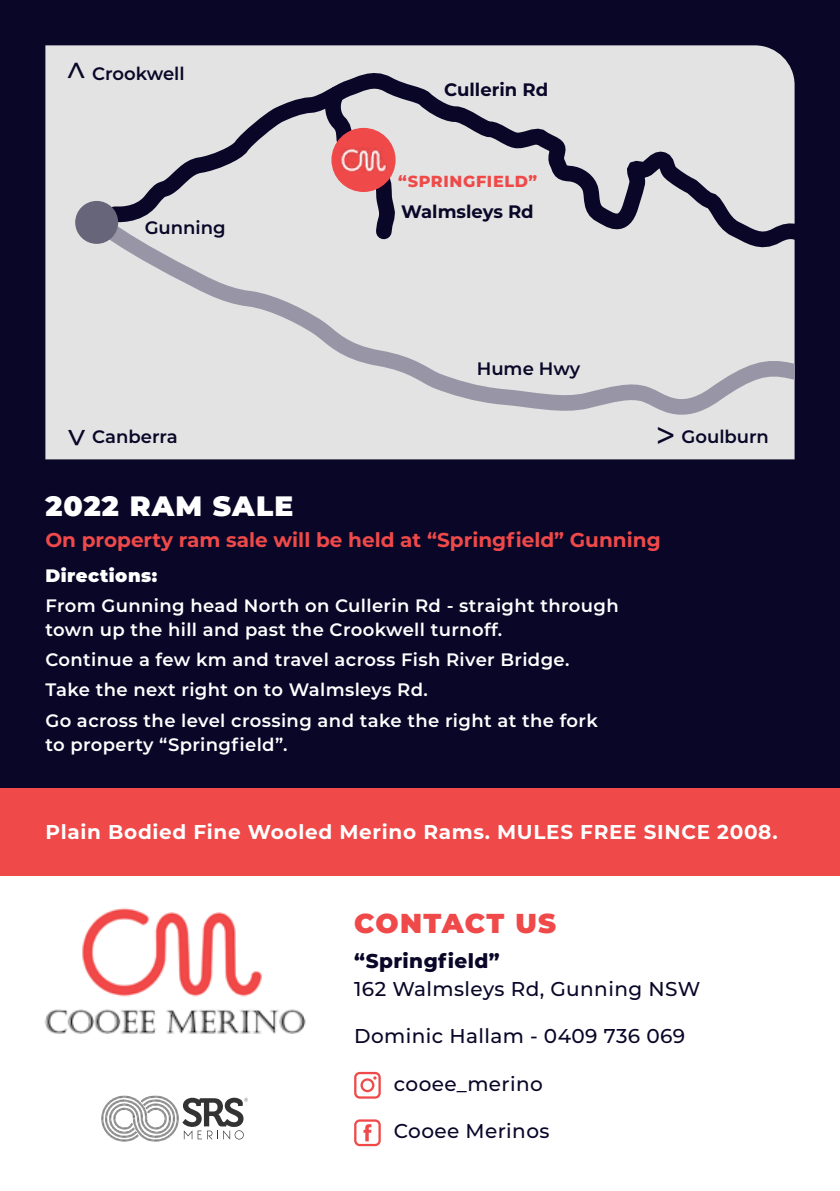
<style>
.page{position:relative;width:840px;height:1191px;background:#fff}
.page>*{position:absolute;margin:0;border:0;box-sizing:border-box;transform-origin:0 0}
.t1{font:700 37.4px "Minion Pro";color:#090628}
.t2{font:900 28px "Montserrat";letter-spacing:.04em;color:#fff}
.t3{font:900 27.4px "Montserrat";letter-spacing:.045em;color:#ef4949}
.t4{font:500 20px "Montserrat";letter-spacing:.02em;color:#090628}
.t5{font:700 20px "Montserrat";letter-spacing:.035em;color:#fff}
.t6{font:700 20px "Montserrat";color:#ef4949}
.t7{font:800 20px "Montserrat";letter-spacing:.02em;color:#090628}
.t8{font:600 18px/30.2px "Montserrat";letter-spacing:.02em;color:#fff}
.t9{font:600 18px "Montserrat";color:#090628}
.t10{font:700 18px "Montserrat";color:#090628}
.t11{font:900 18px "Montserrat";letter-spacing:.03em;color:#fff}
.t12{font:800 16px "Montserrat";letter-spacing:.04em;color:#ef4949}
.s1{font-family:"Minion Pro";font-weight:700;font-size:37.4px}
</style>
<div class="page">
<div style="left:0;top:0;width:839px;height:788px;background:#090628"></div>
<svg style="left:354px;top:1071px;width:26px;height:27px"></svg>
<svg style="left:354px;top:1119px;width:26px;height:27px"></svg>
<div style="left:45px;top:45px;width:749px;height:414px;background:#e2e3e2"></div>
<svg style="left:78px;top:208px;width:716px;height:212px"></svg>
<svg style="left:99px;top:65px;width:695px;height:264px"></svg>
<svg style="left:311px;top:73px;width:97px;height:174px"></svg>
<img style="left:44px;top:908px;width:262px;height:126px">
<div style="left:331px;top:128px;width:64px;height:64px;background:#ef4949;border-radius:50%"></div>
<div style="left:0;top:788px;width:839px;height:87px;background:#ef4949"></div>
<div style="left:75px;top:201px;width:43px;height:43px;background:#67657a;border-radius:50%"></div>
<img style="left:340px;top:147px;width:46px;height:25px">
<svg style="left:101px;top:1095px;width:147px;height:46px"></svg>
<p class="t9" style="left:66px;top:60px;width:120px"><span class="s1">^</span> Crookwell</p>
<p class="t9" style="left:145px;top:215px;width:82px">Gunning</p>
<p class="t10" style="left:444px;top:77px;width:105px">Cullerin Rd</p>
<p class="t12" style="left:398px;top:170px;width:140px">“SPRINGFIELD”</p>
<p class="t10" style="left:401px;top:199px;width:134px">Walmsleys Rd</p>
<p class="t9" style="left:92px;top:424px;width:87px">Canberra</p>
<h1 class="t1" style="left:87px;top:460px;width:22px;rotate:-180deg">^</h1>
<p class="t9" style="left:476px;top:356px;width:105px">Hume Hwy</p>
<h1 class="t1" style="left:688px;top:425px;width:22px;rotate:90deg">^</h1>
<p class="t9" style="left:681px;top:424px;width:89px">Goulburn</p>
<h2 class="t2" style="left:45px;top:485px;width:249px">2022 RAM SALE</h2>
<p class="t6" style="left:45px;top:526px;width:616px">On property ram sale will be held at “Springfield” Gunning</p>
<p class="t11" style="left:45px;top:561px;width:113px">Directions:</p>
<p class="t8" style="left:45px;top:592px;width:574px;line-height:24px">From Gunning head North on Cullerin Rd - straight through town up the hill and past the Crookwell turnoff.</p>
<p class="t8" style="left:45px;top:644px;width:553px">Continue a few km and travel across Fish River Bridge.<br>Take the next right on to Walmsleys Rd.<br>Go across the level crossing and take the right at the fork</p>
<p class="t8" style="left:45px;top:728px;width:243px">to property “Springfield”.</p>
<p class="t5" style="left:45px;top:817px;width:733px">Plain Bodied Fine Wooled Merino Rams. MULES FREE SINCE 2008.</p>
<h3 class="t3" style="left:354px;top:903px;width:203px">CONTACT US</h3>
<p class="t7" style="left:354px;top:946px;width:147px">“Springfield”</p>
<p class="t4" style="left:354px;top:974px;width:347px">162 Walmsleys Rd, Gunning NSW</p>
<p class="t4" style="left:354px;top:1022px;width:332px">Dominic Hallam - 0409 736 069</p>
<p class="t4" style="left:393px;top:1069px;width:150px">cooee_merino</p>
<p class="t4" style="left:393px;top:1117px;width:157px">Cooee Merinos</p>
</div>
